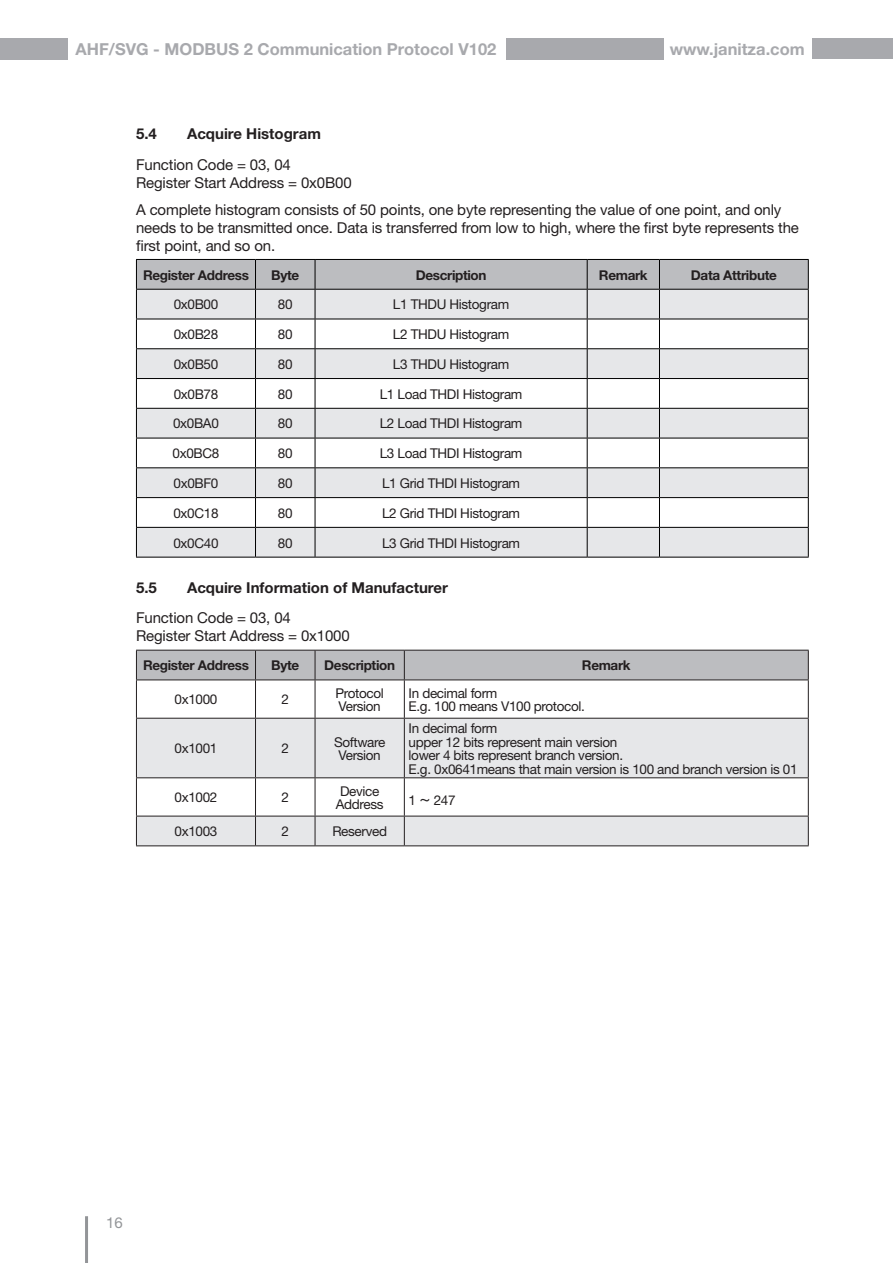
<style>
.page{position:relative;width:893px;height:1263px;background:#fff}
.page>*{position:absolute;margin:0;border:0;box-sizing:border-box;transform-origin:0 0}
.t1{font:700 16.5px "Helvetica Neue LT";color:#a8a9ad}
._18_10pt_Fliesstextz{font:15px/18px "Helvetica Neue LT";letter-spacing:-.01em;color:#231f20}
.t2{font:700 15px "Helvetica Neue LT";color:#231f20}
.t3{font:15px "Helvetica Neue LT";color:#939598}
._18_9pt_Tab_MI{font:13.5px/13.5px "Helvetica Neue LT";letter-spacing:-.025em;color:#231f20;text-align:center}
._18_9pt_Tab_LB{font:13.5px/13.5px "Helvetica Neue LT";letter-spacing:-.025em;color:#231f20}
._18_9pt_Tabellenkopf{font:700 13.5px "Helvetica Neue LT";letter-spacing:-.025em;color:#231f20}
.s1{font-size:19.5px}
</style>
<div class="page">
<div style="left:0;top:38px;width:68px;height:22px;background:#a8a9ad"></div>
<div style="left:506px;top:38px;width:157px;height:22px;background:#a8a9ad"></div>
<div style="left:812px;top:38px;width:81px;height:20px;background:#a8a9ad"></div>
<hr style="left:85px;top:1216px;width:3px;height:47px;background:#939598">
<hr style="left:136px;top:557px;width:119px;height:1px;background:#000">
<hr style="left:255px;top:557px;width:60px;height:1px;background:#000">
<hr style="left:315px;top:557px;width:272px;height:1px;background:#000">
<hr style="left:587px;top:557px;width:72px;height:1px;background:#000">
<hr style="left:659px;top:557px;width:150px;height:1px;background:#000">
<svg style="left:136px;top:259px;width:673px;height:298px"></svg>
<svg style="left:137px;top:680px;width:671px;height:38px"></svg>
<svg style="left:137px;top:719px;width:671px;height:126px;fill:#e6e7e9"></svg>
<hr style="left:255px;top:680px;width:1px;height:38px;background:#231f20">
<hr style="left:315px;top:680px;width:1px;height:38px;background:#231f20">
<hr style="left:404px;top:680px;width:1px;height:38px;background:#231f20">
<hr style="left:136px;top:718px;width:119px;height:1px;background:#231f20">
<hr style="left:255px;top:718px;width:60px;height:1px;background:#231f20">
<hr style="left:255px;top:718px;width:1px;height:59px;background:#231f20">
<hr style="left:315px;top:718px;width:89px;height:1px;background:#231f20">
<hr style="left:315px;top:718px;width:1px;height:59px;background:#231f20">
<hr style="left:404px;top:718px;width:405px;height:1px;background:#231f20">
<hr style="left:404px;top:718px;width:1px;height:59px;background:#231f20">
<hr style="left:136px;top:777px;width:119px;height:1px;background:#231f20">
<hr style="left:255px;top:777px;width:60px;height:1px;background:#231f20">
<hr style="left:255px;top:778px;width:1px;height:38px;background:#231f20">
<hr style="left:315px;top:777px;width:89px;height:1px;background:#231f20">
<hr style="left:315px;top:778px;width:1px;height:38px;background:#231f20">
<hr style="left:404px;top:777px;width:405px;height:1px;background:#231f20">
<hr style="left:404px;top:778px;width:1px;height:38px;background:#231f20">
<hr style="left:136px;top:816px;width:119px;height:1px;background:#231f20">
<hr style="left:255px;top:816px;width:60px;height:1px;background:#231f20">
<svg style="left:255px;top:816px;width:1px;height:29px"></svg>
<hr style="left:315px;top:816px;width:89px;height:1px;background:#231f20">
<svg style="left:315px;top:816px;width:1px;height:29px"></svg>
<hr style="left:404px;top:816px;width:405px;height:1px;background:#231f20">
<svg style="left:404px;top:816px;width:1px;height:29px"></svg>
<div style="left:136px;top:650px;width:673px;height:29px;background:#bcbdc0"></div>
<hr style="left:136px;top:679px;width:119px;height:1px;background:#231f20">
<hr style="left:255px;top:679px;width:60px;height:1px;background:#231f20">
<hr style="left:315px;top:679px;width:89px;height:1px;background:#231f20">
<hr style="left:404px;top:679px;width:405px;height:1px;background:#231f20">
<hr style="left:136px;top:680px;width:1px;height:38px;background:#231f20">
<hr style="left:808px;top:680px;width:1px;height:38px;background:#231f20">
<hr style="left:136px;top:718px;width:1px;height:59px;background:#231f20">
<hr style="left:808px;top:718px;width:1px;height:59px;background:#231f20">
<hr style="left:136px;top:778px;width:1px;height:38px;background:#231f20">
<hr style="left:808px;top:778px;width:1px;height:38px;background:#231f20">
<svg style="left:136px;top:816px;width:1px;height:29px"></svg>
<svg style="left:808px;top:816px;width:1px;height:29px"></svg>
<hr style="left:136px;top:845px;width:119px;height:1px;background:#231f20">
<hr style="left:255px;top:845px;width:60px;height:1px;background:#231f20">
<hr style="left:315px;top:845px;width:89px;height:1px;background:#231f20">
<hr style="left:404px;top:845px;width:405px;height:1px;background:#231f20">
<p class="t1" style="left:76px;top:39px;width:422px">AHF/SVG - MODBUS 2 Communication Protocol V102</p>
<p class="t1" style="left:670px;top:39px;width:137px">www.janitza.com</p>
<p class="t2" style="left:136px;top:125px;width:22px">5.4</p>
<p class="t2" style="left:187px;top:125px;width:135px">Acquire Histogram</p>
<p class="_18_10pt_Fliesstextz" style="left:136px;top:156px;width:217px">Function Code = 03, 04<br>Register Start Address = 0x0B00</p>
<p class="_18_10pt_Fliesstextz" style="left:136px;top:200px;width:664px">A complete histogram consists of 50 points, one byte representing the value of one point, and only needs to be transmitted once. Data is transferred from low to high, where the first byte represents the first point, and so on.</p>
<p class="_18_9pt_Tabellenkopf" style="left:143px;top:266px;width:107px">Register Address</p>
<p class="_18_9pt_Tabellenkopf" style="left:271px;top:266px;width:29px">Byte</p>
<p class="_18_9pt_Tabellenkopf" style="left:416px;top:266px;width:72px">Description</p>
<p class="_18_9pt_Tabellenkopf" style="left:599px;top:266px;width:50px">Remark</p>
<p class="_18_9pt_Tabellenkopf" style="left:691px;top:266px;width:87px">Data Attribute</p>
<p class="_18_9pt_Tab_MI" style="left:174px;top:298px;width:46px">0x0B00</p>
<p class="_18_9pt_Tab_MI" style="left:278px;top:298px;width:16px">80</p>
<p class="_18_9pt_Tab_MI" style="left:393px;top:298px;width:118px">L1 THDU Histogram</p>
<p class="_18_9pt_Tab_MI" style="left:174px;top:327px;width:46px">0x0B28</p>
<p class="_18_9pt_Tab_MI" style="left:278px;top:327px;width:16px">80</p>
<p class="_18_9pt_Tab_MI" style="left:393px;top:327px;width:118px">L2 THDU Histogram</p>
<p class="_18_9pt_Tab_MI" style="left:174px;top:357px;width:46px">0x0B50</p>
<p class="_18_9pt_Tab_MI" style="left:278px;top:357px;width:16px">80</p>
<p class="_18_9pt_Tab_MI" style="left:393px;top:357px;width:118px">L3 THDU Histogram</p>
<p class="_18_9pt_Tab_MI" style="left:174px;top:387px;width:46px">0x0B78</p>
<p class="_18_9pt_Tab_MI" style="left:278px;top:387px;width:16px">80</p>
<p class="_18_9pt_Tab_MI" style="left:380px;top:387px;width:144px">L1 Load THDI Histogram</p>
<p class="_18_9pt_Tab_MI" style="left:173px;top:417px;width:47px">0x0BA0</p>
<p class="_18_9pt_Tab_MI" style="left:278px;top:417px;width:16px">80</p>
<p class="_18_9pt_Tab_MI" style="left:380px;top:417px;width:144px">L2 Load THDI Histogram</p>
<p class="_18_9pt_Tab_MI" style="left:173px;top:446px;width:48px">0x0BC8</p>
<p class="_18_9pt_Tab_MI" style="left:278px;top:446px;width:16px">80</p>
<p class="_18_9pt_Tab_MI" style="left:380px;top:446px;width:144px">L3 Load THDI Histogram</p>
<p class="_18_9pt_Tab_MI" style="left:174px;top:476px;width:46px">0x0BF0</p>
<p class="_18_9pt_Tab_MI" style="left:278px;top:476px;width:16px">80</p>
<p class="_18_9pt_Tab_MI" style="left:382px;top:476px;width:139px">L1 Grid THDI Histogram</p>
<p class="_18_9pt_Tab_MI" style="left:173px;top:506px;width:47px">0x0C18</p>
<p class="_18_9pt_Tab_MI" style="left:278px;top:506px;width:16px">80</p>
<p class="_18_9pt_Tab_MI" style="left:382px;top:506px;width:139px">L2 Grid THDI Histogram</p>
<p class="_18_9pt_Tab_MI" style="left:173px;top:536px;width:47px">0x0C40</p>
<p class="_18_9pt_Tab_MI" style="left:278px;top:536px;width:16px">80</p>
<p class="_18_9pt_Tab_MI" style="left:382px;top:536px;width:139px">L3 Grid THDI Histogram</p>
<p class="t2" style="left:136px;top:578px;width:22px">5.5</p>
<p class="t2" style="left:187px;top:578px;width:262px">Acquire Information of Manufacturer</p>
<p class="_18_10pt_Fliesstextz" style="left:136px;top:609px;width:215px">Function Code = 03, 04<br>Register Start Address = 0x1000</p>
<p class="_18_9pt_Tabellenkopf" style="left:143px;top:657px;width:107px">Register Address</p>
<p class="_18_9pt_Tabellenkopf" style="left:271px;top:657px;width:29px">Byte</p>
<p class="_18_9pt_Tabellenkopf" style="left:324px;top:657px;width:72px">Description</p>
<p class="_18_9pt_Tabellenkopf" style="left:582px;top:657px;width:50px">Remark</p>
<p class="_18_9pt_Tab_MI" style="left:175px;top:693px;width:44px">0x1000</p>
<p class="_18_9pt_Tab_MI" style="left:282px;top:693px;width:9px">2</p>
<p class="_18_9pt_Tab_LB" style="left:409px;top:686px;width:90px">In decimal form</p>
<p class="_18_9pt_Tab_LB" style="left:409px;top:699px;width:178px">E.g. 100 means V100 protocol.</p>
<p class="_18_9pt_Tab_MI" style="left:335px;top:686px;width:50px">Protocol</p>
<p class="_18_9pt_Tab_MI" style="left:339px;top:699px;width:44px">Version</p>
<p class="_18_9pt_Tab_MI" style="left:175px;top:741px;width:44px">0x1001</p>
<p class="_18_9pt_Tab_MI" style="left:282px;top:741px;width:9px">2</p>
<p class="_18_9pt_Tab_MI" style="left:334px;top:735px;width:53px">Software<br>Version</p>
<p class="_18_9pt_Tab_LB" style="left:409px;top:721px;width:90px">In decimal form</p>
<p class="_18_9pt_Tab_LB" style="left:409px;top:735px;width:216px">upper 12 bits represent main version lower 4 bits represent branch version.</p>
<p class="_18_9pt_Tab_LB" style="left:409px;top:762px;width:390px">E.g. 0x0641means that main version is 100 and branch version is 01</p>
<p class="_18_9pt_Tab_MI" style="left:175px;top:790px;width:44px">0x1002</p>
<p class="_18_9pt_Tab_MI" style="left:282px;top:790px;width:9px">2</p>
<p class="_18_9pt_Tab_MI" style="left:340px;top:784px;width:41px">Device</p>
<p class="_18_9pt_Tab_MI" style="left:336px;top:797px;width:49px">Address</p>
<p class="_18_9pt_Tab_LB" style="left:409px;top:793px;width:49px">1 <span class="s1">~</span> 247</p>
<p class="_18_9pt_Tab_MI" style="left:175px;top:824px;width:44px">0x1003</p>
<p class="_18_9pt_Tab_MI" style="left:282px;top:824px;width:9px">2</p>
<p class="_18_9pt_Tab_MI" style="left:332px;top:824px;width:56px">Reserved</p>
<p class="t3" style="left:106px;top:1214px;width:18px">16</p>
</div>
